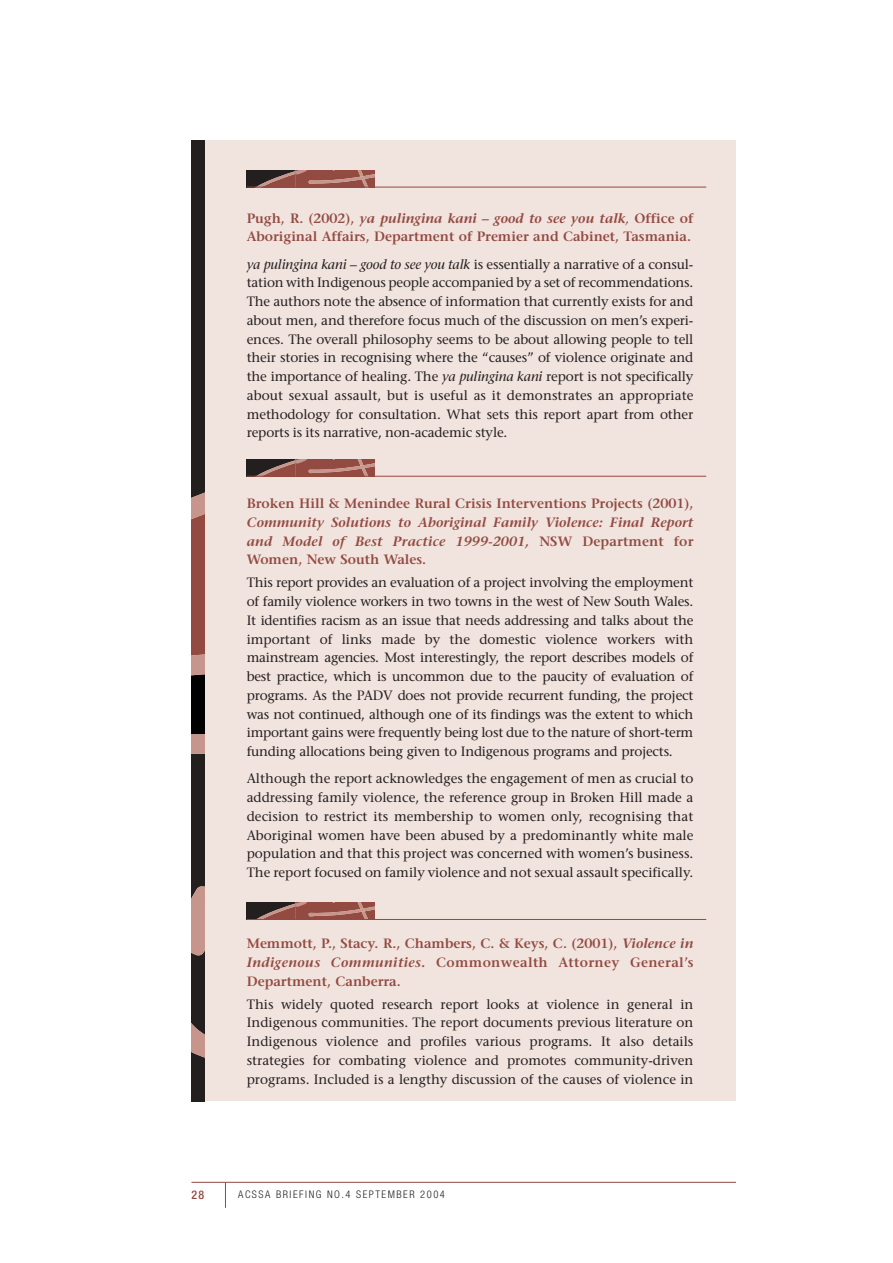
<style>
.page{position:relative;width:893px;height:1263px;background:#fff}
.page>*{position:absolute;margin:0;border:0;box-sizing:border-box;transform-origin:0 0}
.t1{font:13.5px/18.8px "Stone Serif";letter-spacing:-.005em;color:#231f1f;text-align:justify}
.t2{font:600 13.5px/18.8px "Stone Serif";color:#934a41}
.t3{font:italic 600 13.5px/18.8px "Stone Serif";letter-spacing:.01em;color:#934a41;text-align:justify}
.t4{font:500 condensed 12px "Helvetica Neue";color:#934a41}
.t5{font:300 condensed 10.5px "Helvetica Neue";letter-spacing:.145em;color:#231f1f}
.s1{font-style:italic}
.s2{font-weight:400;font-style:italic}
.s3{font-style:normal}
</style>
<div class="page">
<div style="left:191px;top:140px;width:545px;height:961px;background:#f1e3de"></div>
<hr style="left:191px;top:1182px;width:545px;height:1px;background:#934a41">
<svg style="left:225px;top:1182px;width:1px;height:26px"></svg>
<svg style="left:191px;top:140px;width:13px;height:961px"></svg>
<svg style="left:247px;top:170px;width:127px;height:17px"></svg>
<hr style="left:247px;top:187px;width:459px;height:1px;background:#934a41">
<svg style="left:247px;top:459px;width:127px;height:17px"></svg>
<hr style="left:247px;top:476px;width:459px;height:1px;background:#934a41">
<svg style="left:247px;top:902px;width:127px;height:17px"></svg>
<hr style="left:247px;top:919px;width:459px;height:1px;background:#934a41">
<p class="t2" style="left:247px;top:210px;width:448px">Pugh, R. (2002), <span class="s1">ya pulingina kani – good to see you talk</span><span class="s2">,</span> Office of<br>Aboriginal Affairs, Department of Premier and Cabinet, Tasmania.</p>
<p class="t1" style="left:247px;top:256px;width:448px"><span class="s1">ya pulingina kani – good to see you talk</span> is essentially a narrative of a consul&shy;tation with Indigenous people accompanied by a set of recommendations.<br>The authors note the absence of information that currently exists for and about men, and therefore focus much of the discussion on men’s experi&shy;ences. The overall philosophy seems to be about allowing people to tell their stories in recognising where the “causes” of violence originate and the importance of healing. The <span class="s1">ya pulingina kani</span> report is not specifically about sexual assault, but is useful as it demonstrates an appropriate methodology for consultation. What sets this report apart from other reports is its narrative, non-academic style.</p>
<p class="t2" style="left:247px;top:496px;width:448px">Broken Hill &amp; Menindee Rural Crisis Interventions Projects (2001),</p>
<p class="t3" style="left:247px;top:514px;width:448px">Community Solutions to Aboriginal Family Violence: Final Report and Model of Best Practice 1999-2001, <span class="s3">NSW Department for Women, New South Wales.</span></p>
<p class="t1" style="left:247px;top:575px;width:448px">This report provides an evaluation of a project involving the employment of family violence workers in two towns in the west of New South Wales.<br>It identifies racism as an issue that needs addressing and talks about the important of links made by the domestic violence workers with mainstream agencies. Most interestingly, the report describes models of best practice, which is uncommon due to the paucity of evaluation of programs. As the PADV does not provide recurrent funding, the project was not continued, although one of its findings was the extent to which important gains were frequently being lost due to the nature of short-term funding allocations being given to Indigenous programs and projects.</p>
<p class="t1" style="left:247px;top:771px;width:448px">Although the report acknowledges the engagement of men as crucial to addressing family violence, the reference group in Broken Hill made a decision to restrict its membership to women only, recognising that Aboriginal women have been abused by a predominantly white male population and that this project was concerned with women’s business.<br>The report focused on family violence and not sexual assault specifically.</p>
<p class="t2" style="left:247px;top:935px;width:448px;text-align:justify">Memmott, P., Stacy. R., Chambers, C. &amp; Keys, C. (2001), <span class="s1">Violence in Indigenous Communities.</span> Commonwealth Attorney General’s Department, Canberra.</p>
<p class="t1" style="left:247px;top:996px;width:448px">This widely quoted research report looks at violence in general in Indigenous communities. The report documents previous literature on Indigenous violence and profiles various programs. It also details strategies for combating violence and promotes community-driven programs. Included is a lengthy discussion of the causes of violence in</p>
<p class="t4" style="left:191px;top:1191px;width:14px">28</p>
<p class="t5" style="left:238px;top:1191px;width:208px">ACSSA BRIEFING NO.4 SEPTEMBER 2004</p>
</div>
